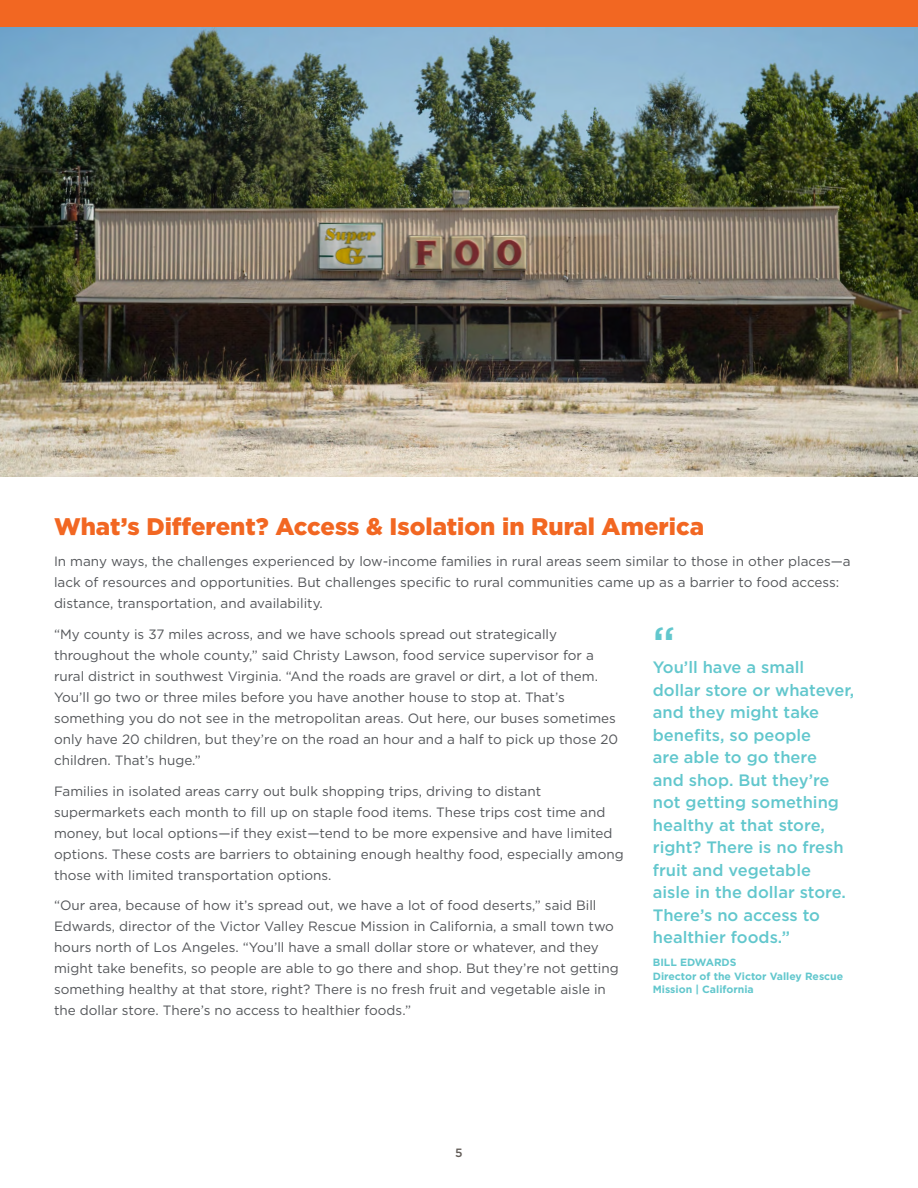
<style>
.page{position:relative;width:918px;height:1188px;background:#fff}
.page>*{position:absolute;margin:0;border:0;box-sizing:border-box;transform-origin:0 0}
.t1{font:500 45px "Gotham";color:#62c7cd}
.t2{font:900 24px "Gotham";color:#f26722}
.t3{font:500 16.5px/22.5px "Gotham";color:#62c7cd}
.t4{font:13.5px/21px "Gotham";color:#535559}
.t5{font:500 12px "Gotham";color:#625c57}
.t6{font:700 10.5px/13.5px "Gotham";color:#62c7cd}
</style>
<div class="page">
<div style="left:0;top:0;width:918px;height:27px;background:#f26722"></div>
<img style="left:0;top:27px;width:918px;height:449px">
<h2 class="t2" style="left:54px;top:510px;width:652px">What’s Different? Access &amp; Isolation in Rural America</h2>
<p class="t4" style="left:54px;top:551px;width:798px">In many ways, the challenges experienced by low-income families in rural areas seem similar to those in other places—a lack of resources and opportunities. But challenges specific to rural communities came up as a barrier to food access: distance, transportation, and availability.</p>
<p class="t4" style="left:54px;top:623px;width:566px">“My county is 37 miles across, and we have schools spread out strategically throughout the whole county,” said Christy Lawson, food service supervisor for a rural district in southwest Virginia. “And the roads are gravel or dirt, a lot of them.<br>You’ll go two or three miles before you have another house to stop at. That’s something you do not see in the metropolitan areas. Out here, our buses sometimes only have 20 children, but they’re on the road an hour and a half to pick up those 20 children. That’s huge.”</p>
<p class="t4" style="left:54px;top:780px;width:571px">Families in isolated areas carry out bulk shopping trips, driving to distant supermarkets each month to fill up on staple food items. These trips cost time and money, but local options—if they exist—tend to be more expensive and have limited options. These costs are barriers to obtaining enough healthy food, especially among those with limited transportation options.</p>
<p class="t4" style="left:54px;top:895px;width:566px">“Our area, because of how it’s spread out, we have a lot of food deserts,” said Bill Edwards, director of the Victor Valley Rescue Mission in California, a small town two hours north of Los Angeles. “You’ll have a small dollar store or whatever, and they might take benefits, so people are able to go there and shop. But they’re not getting something healthy at that store, right? There is no fresh fruit and vegetable aisle in the dollar store. There’s no access to healthier foods.”</p>
<h1 class="t1" style="left:653px;top:614px;width:24px">“</h1>
<p class="t3" style="left:653px;top:656px;width:203px">You’ll have a small dollar store or whatever, and they might take benefits, so people<br>are able to go there<br>and shop. But they’re not getting something healthy at that store, right? There is no fresh fruit and vegetable<br>aisle in the dollar store.<br>There’s no access to healthier foods.”</p>
<p class="t6" style="left:653px;top:956px;width:192px">BILL EDWARDS<br>Director of the Victor Valley Rescue<br>Mission | California</p>
<p class="t5" style="left:455px;top:1144px;width:9px">5</p>
</div>
